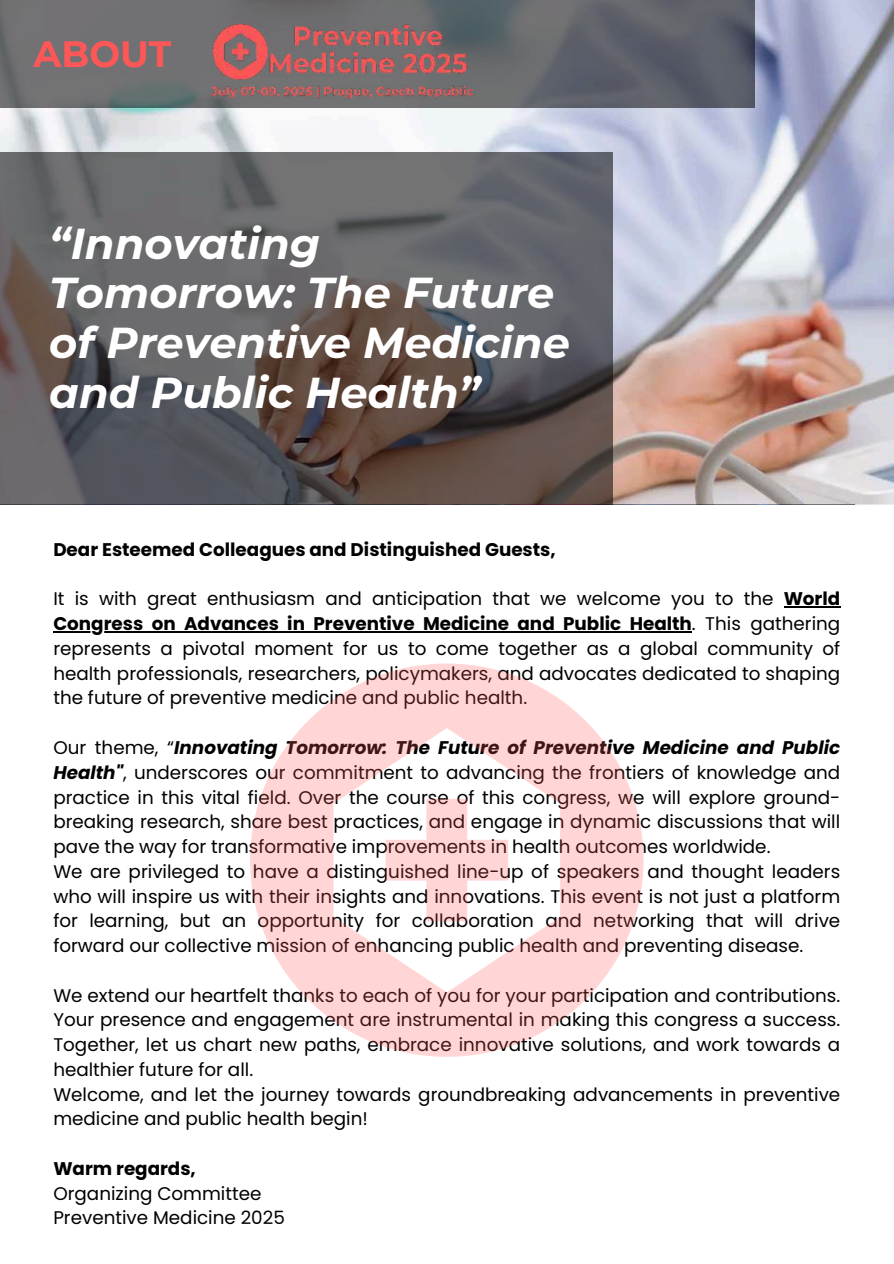
<style>
.page{position:relative;width:894px;height:1264px;background:#fff}
.page>*{position:absolute;margin:0;border:0;box-sizing:border-box;transform-origin:0 0}
.t1{font:italic 700 43.05px/49.5px "Montserrat";color:#fff}
.t2{font:700 36.45px "Montserrat";color:#ff5757}
.t3{font:18.3px/24.8px "Poppins";color:#000}
.t4{font:700 18.3px "Poppins";color:#000}
.s1{font-weight:700}
.s2{font-weight:700;font-style:italic}
</style>
<div class="page">
<img style="left:0;top:0;width:893px;height:504px">
<svg style="left:0;top:0;width:754px;height:107px;background:#66686d"></svg>
<svg style="left:0;top:152px;width:612px;height:352px;background:#605b5c"></svg>
<hr style="left:783px;top:606px;width:57px;height:1px;background:#000">
<hr style="left:53px;top:631px;width:638px;height:1px;background:#000">
<img style="left:211px;top:18px;width:262px;height:82px">
<svg style="left:250px;top:663px;width:393px;height:393px;fill:#ffd5d5"></svg>
<h2 class="t2" style="left:33px;top:32px;width:139px">ABOUT</h2>
<h1 class="t1" style="left:49px;top:219px;width:522px">“Innovating<br>Tomorrow: The Future of Preventive Medicine and Public Health”</h1>
<p class="t4" style="left:53px;top:536px;width:504px">Dear Esteemed Colleagues and Distinguished Guests,</p>
<p class="t3" style="left:53px;top:586px;width:788px;text-align:justify">It is with great enthusiasm and anticipation that we welcome you to the <span class="s1">World Congress on Advances in Preventive Medicine and Public Health</span>. This gathering represents a pivotal moment for us to come together as a global community of health professionals, researchers, policymakers, and advocates dedicated to shaping the future of preventive medicine and public health.</p>
<p class="t3" style="left:53px;top:735px;width:788px">Our theme, “<span class="s2">Innovating Tomorrow: The Future of Preventive Medicine and Public Health"</span>, underscores our commitment to advancing the frontiers of knowledge and practice in this vital field. Over the course of this congress, we will explore ground&shy;breaking research, share best practices, and engage in dynamic discussions that will pave the way for transformative improvements in health outcomes worldwide.<br>We are privileged to have a distinguished line-up of speakers and thought leaders who will inspire us with their insights and innovations. This event is not just a platform for learning, but an opportunity for collaboration and networking that will drive forward our collective mission of enhancing public health and preventing disease.</p>
<p class="t3" style="left:53px;top:982px;width:788px">We extend our heartfelt thanks to each of you for your participation and contributions.<br>Your presence and engagement are instrumental in making this congress a success.<br>Together, let us chart new paths, embrace innovative solutions, and work towards a healthier future for all.<br>Welcome, and let the journey towards groundbreaking advancements in preventive medicine and public health begin!</p>
<p class="t4" style="left:53px;top:1155px;width:144px">Warm regards,</p>
<p class="t3" style="left:53px;top:1180px;width:233px">Organizing Committee<br>Preventive Medicine 2025</p>
</div>
